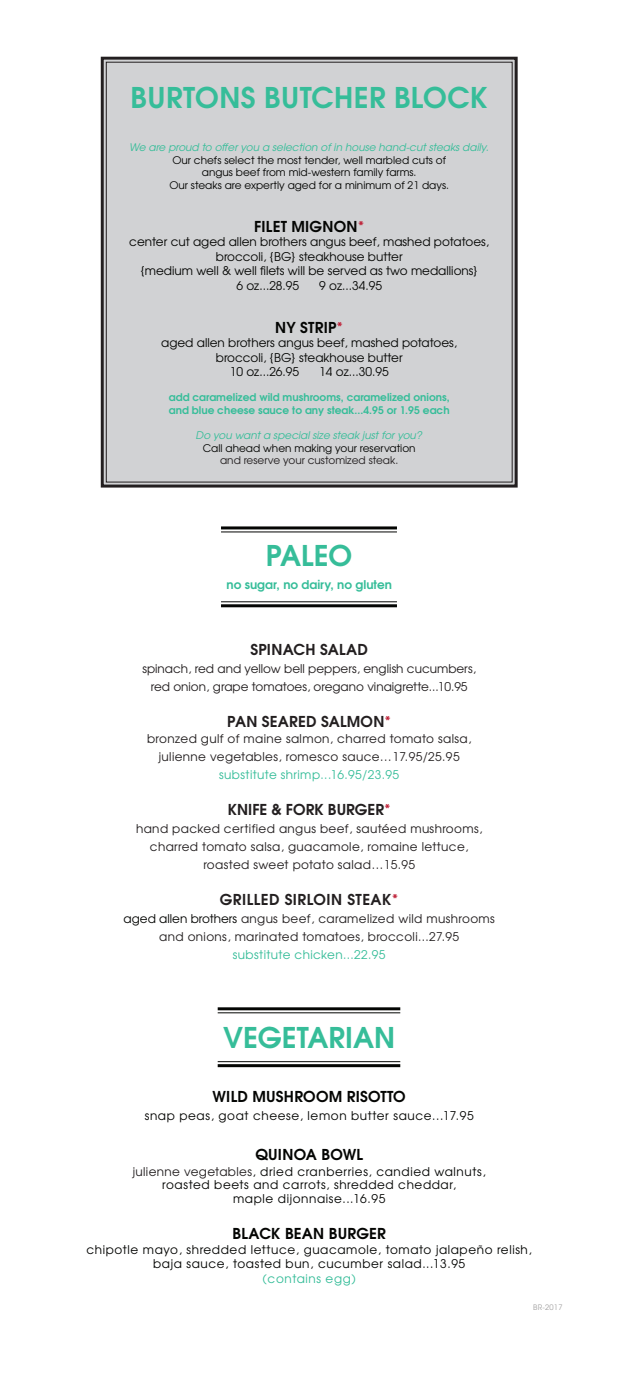
<style>
.page{position:relative;width:621px;height:1377px;background:#fff}
.page>*{position:absolute;margin:0;border:0;box-sizing:border-box;transform-origin:0 0}
.t1{font:700 28.5px "Te X Gyre Adventor";color:#36bd99}
.t2{font:700 15px "Te X Gyre Adventor";letter-spacing:.015em;color:#231f20}
.t3{font:700 15px "Te X Gyre Adventor";letter-spacing:.015em;color:#040503}
.t4{font:12px/18px "Te X Gyre Adventor";letter-spacing:.03em;color:#231f20;text-align:center}
.t5{font:12px/14.4px "Te X Gyre Adventor";letter-spacing:.05em;color:#040503;text-align:center}
.t6{font:12px/14.4px "Te X Gyre Adventor";color:#040503;text-align:center}
.t7{font:12px/18px "Te X Gyre Adventor";color:#231f20;text-align:center}
.t8{font:12px "Te X Gyre Adventor";letter-spacing:.025em;color:#040503}
.t9{font:12px "Te X Gyre Adventor";letter-spacing:.03em;color:#36bd99}
.t10{font:700 12px "Te X Gyre Adventor";color:#36bd99}
.t11{font:12px "Te X Gyre Adventor";letter-spacing:.05em;color:#36bd99}
.t12{font:10.5px "Te X Gyre Adventor";color:#040503}
.t13{font:italic 10.5px "Te X Gyre Adventor";color:#36bd99}
.t14{font:700 10.5px/12.6px "Te X Gyre Adventor";color:#36bd99}
.t15{font:10.5px "Te X Gyre Adventor";color:#231f20}
.t16{font:7.5px "Te X Gyre Adventor";letter-spacing:.03em;color:#a09f9f}
.s1{color:#be1e35}
.s2{color:#36bd99}
.s3{color:#040503}
.s4{color:#231f20}
</style>
<div class="page">
<div style="left:100px;top:56px;width:418px;height:432px;background:#d1d2d4"></div>
<hr style="left:221px;top:526px;width:176px;height:3px;background:#040503">
<hr style="left:221px;top:531px;width:176px;height:1px;background:#040503">
<hr style="left:218px;top:1007px;width:182px;height:3px;background:#040503">
<hr style="left:218px;top:1012px;width:182px;height:1px;background:#040503">
<hr style="left:221px;top:601px;width:176px;height:1px;background:#040503">
<hr style="left:221px;top:604px;width:176px;height:3px;background:#040503">
<hr style="left:218px;top:1061px;width:182px;height:1px;background:#040503">
<hr style="left:218px;top:1064px;width:182px;height:3px;background:#040503">
<p class="t1" style="left:131px;top:72px;width:359px">BURTONS BUTCHER BLOCK</p>
<p class="t13" style="left:129px;top:139px;width:361px">We are proud to offer you a selection of in house hand-cut steaks daily.</p>
<p class="t12" style="left:172px;top:151px;width:275px">Our chefs select the most tender, well marbled cuts of</p>
<p class="t12" style="left:202px;top:164px;width:216px">angus beef from mid-western family farms.</p>
<p class="t12" style="left:169px;top:177px;width:281px">Our steaks are expertly aged for a minimum of 21 days.</p>
<p class="t3" style="left:254px;top:213px;width:112px">FILET MIGNON<span class="s1">*</span></p>
<p class="t6" style="left:129px;top:234px;width:361px">center cut aged allen brothers angus beef, mashed potatoes,</p>
<p class="t6" style="left:216px;top:248px;width:188px">broccoli, {BG} steakhouse butter</p>
<p class="t6" style="left:141px;top:263px;width:339px">{medium well &amp; well filets will be served as two medallions}</p>
<p class="t8" style="left:236px;top:276px;width:64px">6 oz...28.95</p>
<p class="t8" style="left:319px;top:276px;width:64px">9 oz...34.95</p>
<p class="t3" style="left:275px;top:314px;width:69px">NY STRIP<span class="s1">*</span></p>
<p class="t6" style="left:161px;top:335px;width:298px">aged allen brothers angus beef, mashed potatoes, broccoli, {BG} steakhouse butter</p>
<p class="t8" style="left:230px;top:362px;width:71px">10 oz...26.95</p>
<p class="t8" style="left:319px;top:362px;width:71px">14 oz...30.95</p>
<p class="t14" style="left:169px;top:390px;width:282px">add caramelized wild mushrooms, caramelized onions, and blue cheese sauce to any steak...4.95 or 1.95 each</p>
<p class="t13" style="left:196px;top:427px;width:228px">Do you want a special size steak just for you?</p>
<p class="t12" style="left:203px;top:439px;width:214px">Call ahead when making your reservation</p>
<p class="t15" style="left:220px;top:452px;width:180px">and reserve your customized steak.</p>
<p class="t1" style="left:266px;top:531px;width:88px">PALEO</p>
<p class="t10" style="left:226px;top:574px;width:167px">no sugar, no dairy, no gluten</p>
<p class="t2" style="left:250px;top:636px;width:119px">SPINACH SALAD</p>
<p class="t7" style="left:142px;top:658px;width:335px">spinach, red and yellow bell peppers, english cucumbers, red onion, grape tomatoes, oregano vinaigrette...10.95</p>
<p class="t2" style="left:227px;top:708px;width:165px">PAN SEARED SALMON<span class="s1">*</span></p>
<p class="t4" style="left:147px;top:729px;width:326px">bronzed gulf of maine salmon, charred tomato salsa, julienne vegetables, romesco sauce…17.95/25.95 <span class="s2">substitute shrimp...16.95/23.95</span></p>
<p class="t2" style="left:228px;top:797px;width:164px">KNIFE &amp; FORK BURGER<span class="s1">*</span></p>
<p class="t4" style="left:136px;top:819px;width:348px">hand packed certified angus beef, sautéed mushrooms,</p>
<p class="t4" style="left:150px;top:837px;width:320px">charred tomato salsa, guacamole, romaine lettuce,</p>
<p class="t4" style="left:203px;top:855px;width:213px">roasted sweet potato salad…15.95</p>
<p class="t2" style="left:220px;top:887px;width:180px">GRILLED SIRLOIN STEAK<span class="s1">*</span></p>
<p class="t4" style="left:124px;top:909px;width:373px"><span class="s3">aged allen brothers</span> angus beef, caramelized wild mushrooms and onions, marinated tomatoes, broccoli...27.95</p>
<p class="t9" style="left:233px;top:945px;width:154px">substitute chicken...22.95</p>
<p class="t1" style="left:223px;top:1012px;width:174px">VEGETARIAN</p>
<p class="t3" style="left:213px;top:1084px;width:195px">WILD MUSHROOM RISOTTO</p>
<p class="t5" style="left:145px;top:1108px;width:330px">snap peas, goat cheese, lemon butter sauce...17.95</p>
<p class="t3" style="left:255px;top:1141px;width:109px">QUINOA BOWL</p>
<p class="t5" style="left:133px;top:1164px;width:354px"><span class="s4">julienne vegetables</span>, dried cranberries, candied walnuts,</p>
<p class="t5" style="left:162px;top:1177px;width:295px">roasted beets and carrots, shredded cheddar, maple dijonnaise...16.95</p>
<p class="t3" style="left:233px;top:1221px;width:155px">BLACK BEAN BURGER</p>
<p class="t5" style="left:87px;top:1241px;width:447px">chipotle mayo, shredded lettuce, guacamole, tomato jalapeño relish,</p>
<p class="t5" style="left:153px;top:1256px;width:314px">baja sauce, toasted bun, cucumber salad...13.95</p>
<p class="t11" style="left:263px;top:1269px;width:95px">(contains egg)</p>
<p class="t16" style="left:533px;top:1302px;width:31px">BR-2017</p>
</div>
